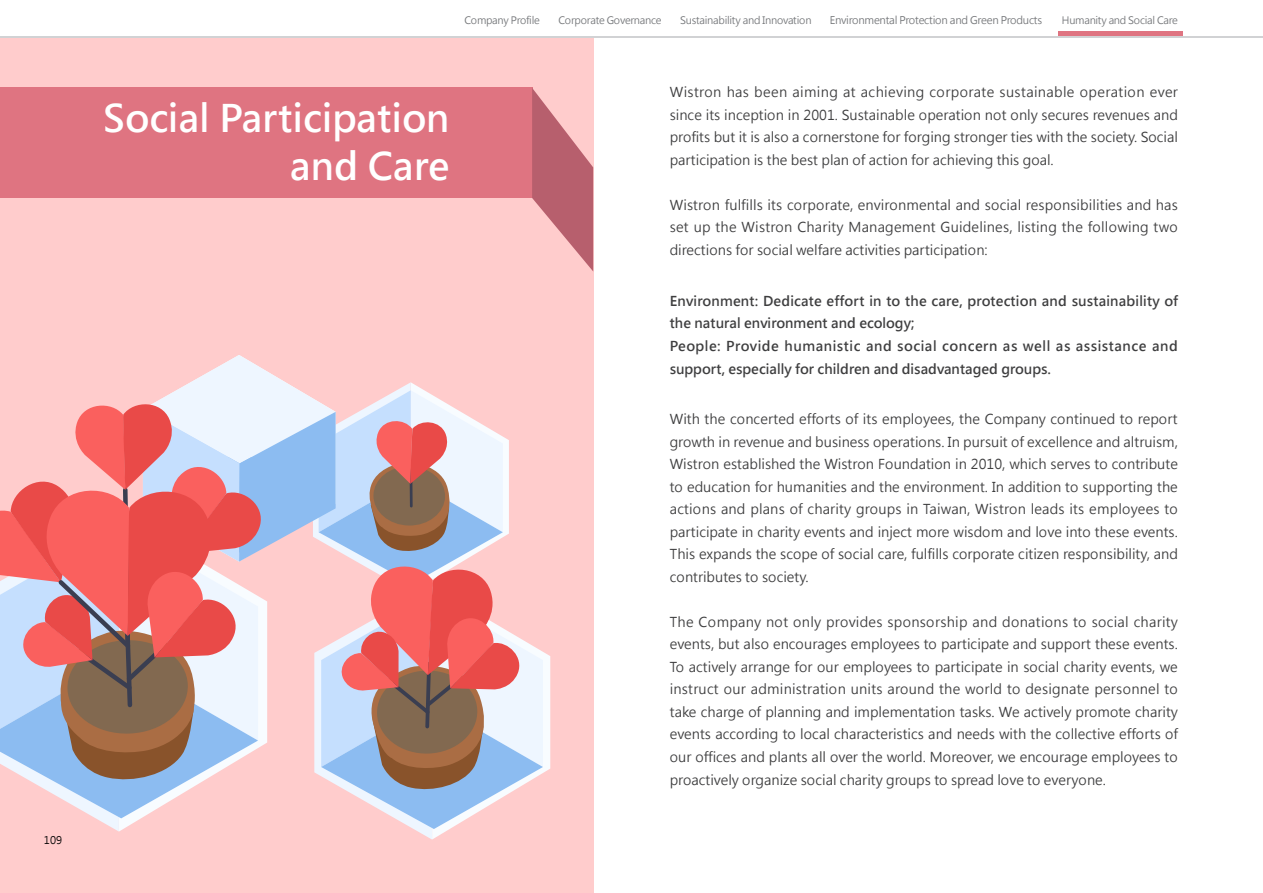
<style>
.page{position:relative;width:1263px;height:893px;background:#fff}
.page>*{position:absolute;margin:0;border:0;box-sizing:border-box;transform-origin:0 0}
.t1{font:700 37.5px/48px "Microsoft Jheng Hei";color:#fff;text-align:right}
.內文{font:13.5px/22.5px "Microsoft Jheng Hei";color:#3e3e3f;text-align:justify}
.內文-2{font:700 13.5px/23.2px "Microsoft Jheng Hei";letter-spacing:.035em;color:#3e3e3f}
.內文-3{font:700 13.5px/22.5px "Microsoft Jheng Hei";letter-spacing:.01em;color:#3e3e3f}
.t2{font:10.5px "Microsoft Jheng Hei";letter-spacing:-.03em;color:#76787b}
.t3{font:10.5px "Microsoft Jheng Hei";color:#000}
.t4{font:10.2px "Microsoft Jheng Hei";letter-spacing:-.025em;color:#76787b}
</style>
<div class="page">
<div style="left:0;top:37px;width:593px;height:856px;background:#fcc"></div>
<svg style="left:0;top:355px;width:550px;height:484px"></svg>
<div style="left:0;top:88px;width:532px;height:110px;background:#df7481"></div>
<svg style="left:532px;top:88px;width:61px;height:183px"></svg>
<hr style="left:0;top:36px;width:1263px;height:1px;background:#d1d2d4">
<div style="left:1058px;top:31px;width:124px;height:5px;background:#df7481"></div>
<p class="t3" style="left:44px;top:834px;width:20px">109</p>
<p class="t4" style="left:464px;top:13px;width:77px">Company Profile</p>
<p class="t4" style="left:558px;top:14px;width:105px">Corporate Governance</p>
<p class="t4" style="left:680px;top:13px;width:133px">Sustainability and Innovation</p>
<p class="t2" style="left:830px;top:13px;width:214px">Environmental Protection and Green Products</p>
<p class="t4" style="left:1062px;top:13px;width:118px">Humanity and Social Care</p>
<p class="t1" style="left:103px;top:94px;width:348px">Social Participation and Care</p>
<p class="內文" style="left:670px;top:81px;width:510px">Wistron has been aiming at achieving corporate sustainable operation ever since its inception in 2001. Sustainable operation not only secures revenues and profits but it is also a cornerstone for forging stronger ties with the society. Social participation is the best plan of action for achieving this goal.</p>
<p class="內文" style="left:670px;top:193px;width:510px">Wistron fulfills its corporate, environmental and social responsibilities and has set up the Wistron Charity Management Guidelines, listing the following two directions for social welfare activities participation:</p>
<p class="內文-3" style="left:670px;top:289px;width:510px">Environment: Dedicate effort in to the care, protection and sustainability of the natural environment and ecology;</p>
<p class="內文-2" style="left:670px;top:334px;width:510px">People: Provide humanistic and social concern as well as assistance and support, especially for children and disadvantaged groups.</p>
<p class="內文" style="left:670px;top:408px;width:510px">With the concerted efforts of its employees, the Company continued to report growth in revenue and business operations. In pursuit of excellence and altruism, Wistron established the Wistron Foundation in 2010, which serves to contribute to education for humanities and the environment. In addition to supporting the actions and plans of charity groups in Taiwan, Wistron leads its employees to participate in charity events and inject more wisdom and love into these events.<br>This expands the scope of social care, fulfills corporate citizen responsibility, and contributes to society.</p>
<p class="內文" style="left:670px;top:610px;width:510px">The Company not only provides sponsorship and donations to social charity events, but also encourages employees to participate and support these events.<br>To actively arrange for our employees to participate in social charity events, we instruct our administration units around the world to designate personnel to take charge of planning and implementation tasks. We actively promote charity events according to local characteristics and needs with the collective efforts of our offices and plants all over the world. Moreover, we encourage employees to proactively organize social charity groups to spread love to everyone.</p>
</div>
